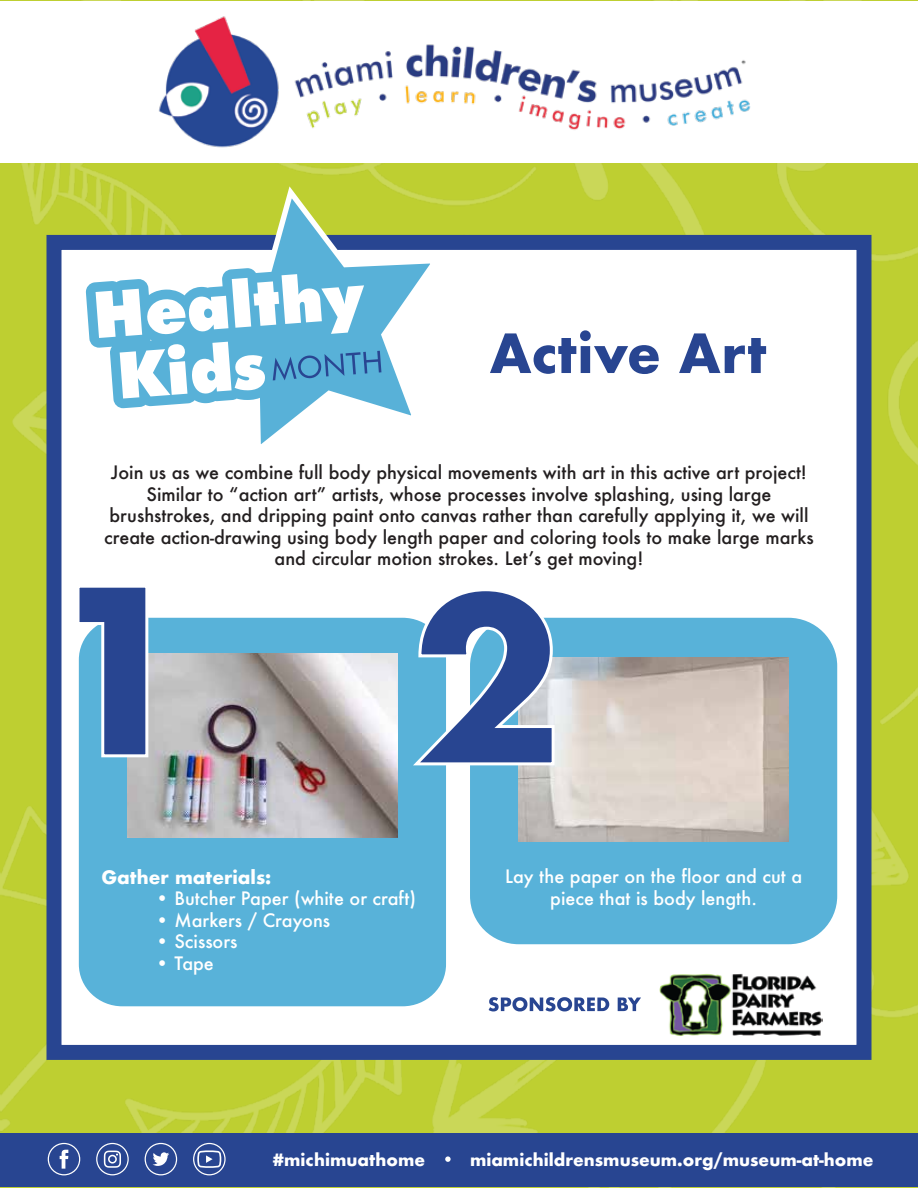
<style>
.page{position:relative;width:918px;height:1188px;background:#fff}
.page>*{position:absolute;margin:0;border:0;box-sizing:border-box;transform-origin:0 0}
.t1{font:700 52.5px "Futura";letter-spacing:.01em;color:#284591}
.t2{font:500 18px/21.6px "Futura";color:#231f20;text-align:center}
.t3{font:500 18px/21.6px "Futura";color:#fff;text-align:center}
.t4{font:700 18px "Futura";color:#fff}
.t5{font:700 16.5px "Futura";color:#fff}
</style>
<div class="page">
<img style="left:0;top:0;width:918px;height:1188px">
<div style="left:1px;top:1px;width:917px;height:162px;background:#fff"></div>
<img style="left:158px;top:16px;width:593px;height:132px">
<div style="left:0;top:1133px;width:918px;height:54px;background:#284591"></div>
<div style="left:193px;top:1143px;width:33px;height:32px;border:1px solid #fff;border-radius:50%"></div>
<svg style="left:196px;top:1149px;width:27px;height:20px"></svg>
<div style="left:145px;top:1143px;width:32px;height:32px;border:1px solid #fff;border-radius:50%"></div>
<svg style="left:153px;top:1152px;width:16px;height:14px"></svg>
<div style="left:48px;top:1143px;width:32px;height:32px;border:1px solid #fff;border-radius:50%"></div>
<svg style="left:60px;top:1150px;width:8px;height:19px"></svg>
<div style="left:96px;top:1143px;width:33px;height:32px;border:1px solid #fff;border-radius:50%"></div>
<svg style="left:104px;top:1151px;width:17px;height:17px"></svg>
<svg style="left:445px;top:1156px;width:6px;height:6px"></svg>
<div style="left:46px;top:235px;width:826px;height:825px;background:#fff;border:15px solid #284591"></div>
<div style="left:79px;top:618px;width:367px;height:388px;background:#58b2d9;border-radius:43px"></div>
<div style="left:470px;top:618px;width:367px;height:326px;background:#58b2d9;border-radius:49px"></div>
<svg style="left:489px;top:997px;width:120px;height:14px"></svg>
<svg style="left:618px;top:998px;width:23px;height:13px"></svg>
<svg style="left:169px;top:180px;width:277px;height:264px"></svg>
<svg style="left:86px;top:264px;width:295px;height:144px"></svg>
<img style="left:660px;top:973px;width:162px;height:63px">
<img style="left:127px;top:654px;width:270px;height:183px">
<img style="left:519px;top:658px;width:270px;height:183px">
<svg style="left:78px;top:587px;width:72px;height:172px"></svg>
<svg style="left:409px;top:591px;width:147px;height:176px"></svg>
<h1 class="t1" style="left:490px;top:315px;width:278px">Active Art</h1>
<p class="t2" style="left:104px;top:461px;width:711px">Join us as we combine full body physical movements with art in this active art project!<br>Similar to “action art” artists, whose processes involve splashing, using large brushstrokes, and dripping paint onto canvas rather than carefully applying it, we will create action-drawing using body length paper and coloring tools to make large marks and circular motion strokes. Letʼs get moving!</p>
<p class="t4" style="left:101px;top:864px;width:171px">Gather materials:</p>
<p class="t3" style="left:155px;top:887px;width:262px">• Butcher Paper (white or craft)</p>
<p class="t3" style="left:155px;top:909px;width:176px">• Markers / Crayons</p>
<p class="t3" style="left:155px;top:931px;width:84px">• Scissors</p>
<p class="t3" style="left:155px;top:952px;width:60px">• Tape</p>
<p class="t3" style="left:505px;top:866px;width:299px">Lay the paper on the floor and cut a piece that is body length.</p>
<p class="t5" style="left:273px;top:1147px;width:154px">#michimuathome</p>
<p class="t5" style="left:470px;top:1147px;width:405px">miamichildrensmuseum.org/museum-at-home</p>
</div>
